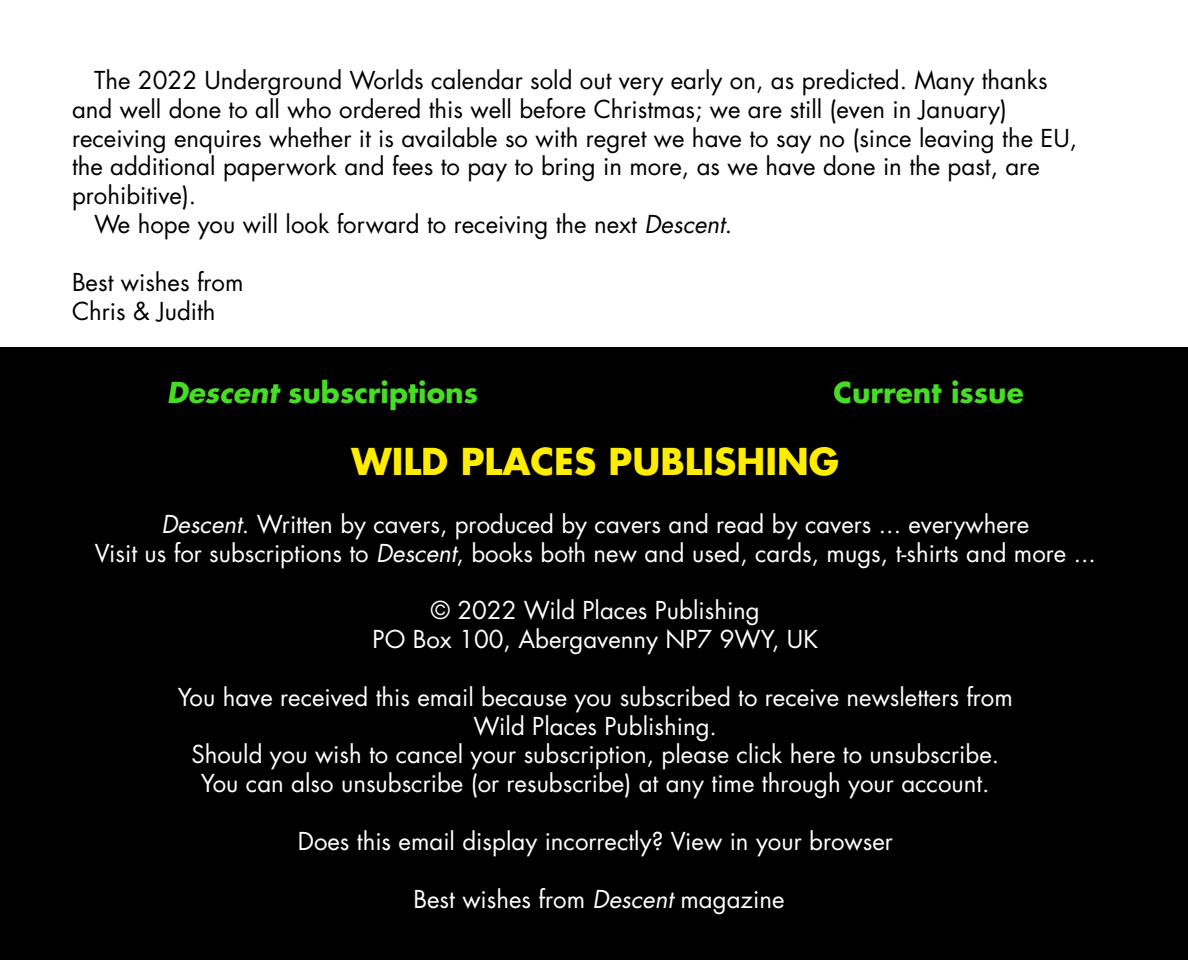
<style>
.page{position:relative;width:1188px;height:960px;background:#fff}
.page>*{position:absolute;margin:0;border:0;box-sizing:border-box;transform-origin:0 0}
.t1{font:700 36px "Futura";color:#ffed00}
.t2{font:700 28px "Futura";color:#47dd24}
.t3{font:24px/28.8px "Futura";color:#fff;text-align:center}
.t4{font:24px/28.8px "Futura";color:#000}
.s1{font-style:italic}
</style>
<div class="page">
<div style="left:0;top:347px;width:1188px;height:612px;background:#000"></div>
<p class="t4" style="left:94px;top:66px;width:955px">The 2022 Underground Worlds calendar sold out very early on, as predicted. Many thanks</p>
<p class="t4" style="left:72px;top:95px;width:936px">and well done to all who ordered this well before Christmas; we are still (even in January)</p>
<p class="t4" style="left:72px;top:124px;width:1007px">receiving enquires whether it is available so with regret we have to say no (since leaving the EU,</p>
<p class="t4" style="left:72px;top:152px;width:969px">the additional paperwork and fees to pay to bring in more, as we have done in the past, are</p>
<p class="t4" style="left:72px;top:181px;width:126px">prohibitive).</p>
<p class="t4" style="left:94px;top:210px;width:640px">We hope you will look forward to receiving the next <span class="s1">Descent</span>.</p>
<p class="t4" style="left:72px;top:268px;width:173px">Best wishes from<br>Chris &amp; Judith</p>
<p class="t2" style="left:167px;top:374px;width:313px"><span class="s1">Descent</span> subscriptions</p>
<p class="t2" style="left:833px;top:374px;width:192px">Current issue</p>
<h1 class="t1" style="left:352px;top:438px;width:489px">WILD PLACES PUBLISHING</h1>
<p class="t3" style="left:95px;top:510px;width:1003px"><span class="s1">Descent</span>. Written by cavers, produced by cavers and read by cavers ... everywhere<br>Visit us for subscriptions to <span class="s1">Descent</span>, books both new and used, cards, mugs, t-shirts and more ...</p>
<p class="t3" style="left:373px;top:596px;width:447px">© 2022 Wild Places Publishing<br>PO Box 100, Abergavenny NP7 9WY, UK</p>
<p class="t3" style="left:178px;top:682px;width:837px">You have received this email because you subscribed to receive newsletters from Wild Places Publishing.<br>Should you wish to cancel your subscription, please click here to unsubscribe.<br>You can also unsubscribe (or resubscribe) at any time through your account.</p>
<p class="t3" style="left:298px;top:826px;width:597px">Does this email display incorrectly? View in your browser</p>
<p class="t3" style="left:414px;top:884px;width:372px">Best wishes from <span class="s1">Descent</span> magazine</p>
</div>
